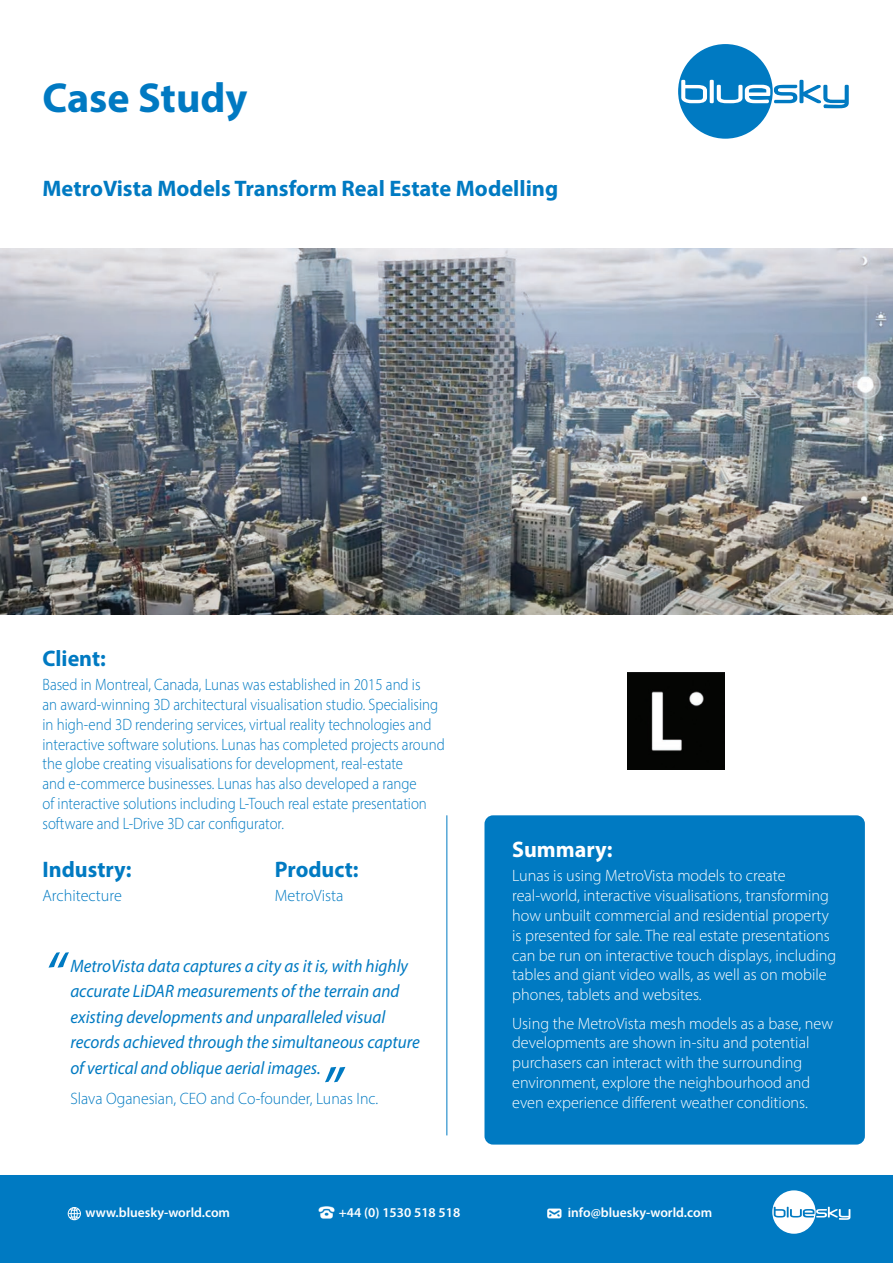
<style>
.page{position:relative;width:893px;height:1263px;background:#fff}
.page>*{position:absolute;margin:0;border:0;box-sizing:border-box;transform-origin:0 0}
.t1{font:700 42px "Myriad Pro";color:#0079c2}
.t2{font:700 22.5px "Myriad Pro";color:#007ac2}
.t3{font:700 22.5px "Myriad Pro";color:#fff}
.t4{font:italic 18px/25.5px "Myriad Pro";color:#007ac2;scale:.95 1}
.t5{font:300 16.5px/19.8px "Myriad Pro";color:#fff}
.t6{font:300 16.5px/19.8px "Myriad Pro";color:#007ac2;scale:.9 1}
.t7{font:300 16.5px "Myriad Pro";color:#007ac2;scale:.96 1}
.t8{font:300 16.5px "Myriad Pro";color:#007ac2}
.t9{font:600 13.5px "Myriad Pro";color:#fff}
</style>
<div class="page">
<div style="left:0;top:1175px;width:893px;height:88px;background:#007ac2"></div>
<div style="left:484px;top:815px;width:381px;height:329px;background:#007ac2;border-radius:9px"></div>
<div style="left:68px;top:1207px;width:13px;height:13px;border:1px solid #fff;border-radius:50%"></div>
<svg style="left:68px;top:1207px;width:12px;height:13px"></svg>
<img style="left:318px;top:1206px;width:17px;height:13px">
<img style="left:547px;top:1208px;width:15px;height:11px">
<svg style="left:772px;top:1190px;width:78px;height:44px"></svg>
<div style="left:678px;top:44px;width:95px;height:95px;background:#007ac2;border-radius:50%"></div>
<svg style="left:681px;top:80px;width:168px;height:28px"></svg>
<img style="left:0;top:249px;width:893px;height:366px">
<img style="left:628px;top:672px;width:97px;height:98px">
<svg style="left:49px;top:952px;width:20px;height:16px"></svg>
<svg style="left:325px;top:1067px;width:20px;height:15px"></svg>
<hr style="left:446px;top:815px;width:1px;height:320px;background:#007ac2">
<p class="t1" style="left:43px;top:71px;width:207px">Case Study</p>
<p class="t2" style="left:43px;top:174px;width:517px">MetroVista Models Transform Real Estate Modelling</p>
<p class="t2" style="left:43px;top:644px;width:65px">Client:</p>
<p class="t6" style="left:43px;top:674px;width:448px">Based in Montreal, Canada, Lunas was established in 2015 and is<br>an award-winning 3D architectural visualisation studio. Specialising in high-end 3D rendering services, virtual reality technologies and interactive software solutions. Lunas has completed projects around the globe creating visualisations for development, real-estate<br>and e-commerce businesses. Lunas has also developed a range<br>of interactive solutions including L-Touch real estate presentation software and L-Drive 3D car configurator.</p>
<p class="t2" style="left:43px;top:854px;width:91px">Industry:</p>
<p class="t8" style="left:43px;top:885px;width:81px">Architecture</p>
<p class="t2" style="left:275px;top:854px;width:85px">Product:</p>
<p class="t8" style="left:275px;top:885px;width:70px">MetroVista</p>
<p class="t4" style="left:70px;top:953px;width:369px">MetroVista data captures a city as it is, with highly accurate LiDAR measurements of the terrain and existing developments and unparalleled visual records achieved through the simultaneous capture of vertical and oblique aerial images.</p>
<p class="t7" style="left:70px;top:1088px;width:322px">Slava Oganesian, CEO and Co-founder, Lunas Inc.</p>
<p class="t3" style="left:512px;top:835px;width:102px">Summary:</p>
<p class="t5" style="left:512px;top:866px;width:326px">Lunas is using MetroVista models to create real-world, interactive visualisations, transforming how unbuilt commercial and residential property is presented for sale. The real estate presentations can be run on interactive touch displays, including tables and giant video walls, as well as on mobile phones, tablets and websites.</p>
<p class="t5" style="left:512px;top:1013px;width:322px">Using the MetroVista mesh models as a base, new developments are shown in-situ and potential purchasers can interact with the surrounding environment, explore the neighbourhood and even experience different weather conditions.</p>
<p class="t9" style="left:85px;top:1204px;width:146px">www.bluesky-world.com</p>
<p class="t9" style="left:339px;top:1204px;width:123px">+44 (0) 1530 518 518</p>
<p class="t9" style="left:568px;top:1204px;width:146px">info@bluesky-world.com</p>
</div>
